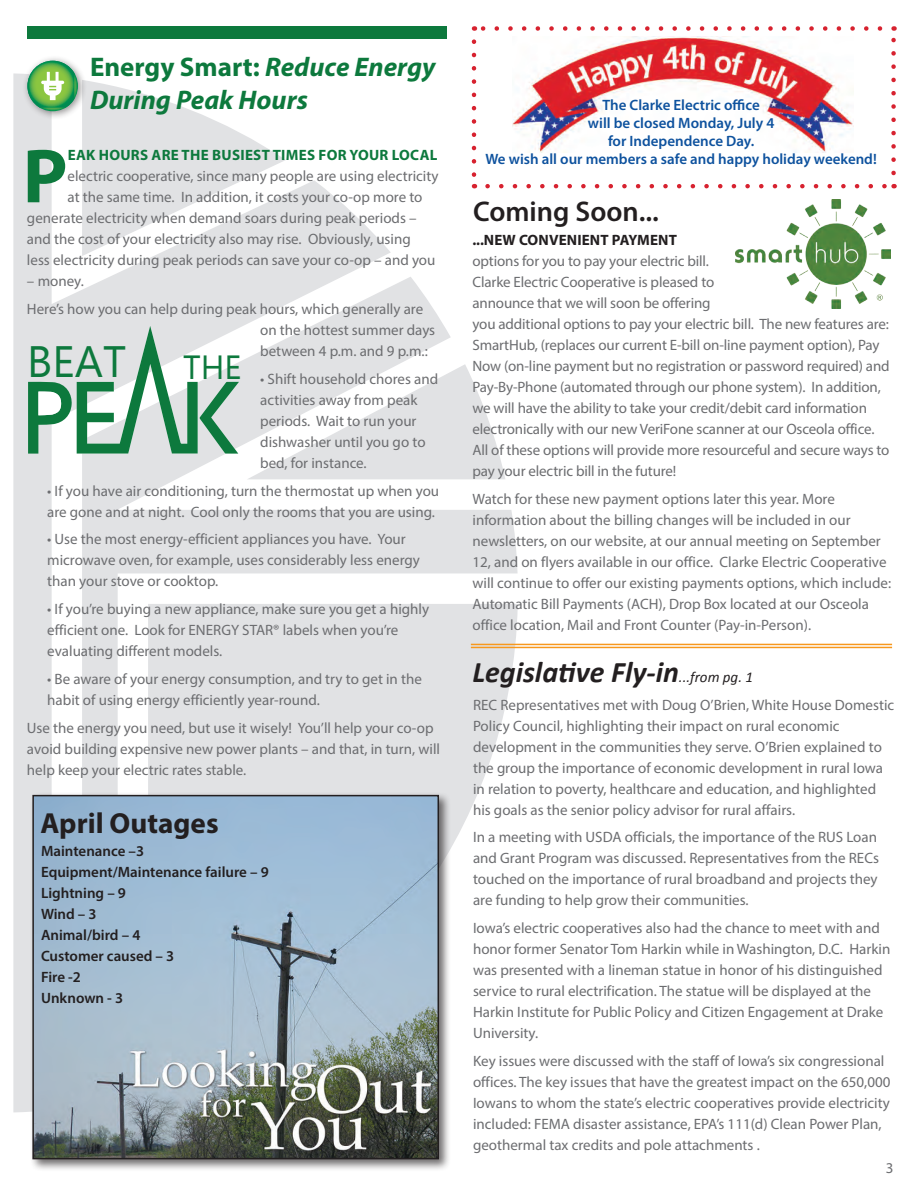
<style>
.page{position:relative;width:918px;height:1188px;background:#fff}
.page>*{position:absolute;margin:0;border:0;box-sizing:border-box;transform-origin:0 0}
.t1{font:700 77.25px "Myriad Pro";color:#0d793d}
.t2{font:43.8px "Segoe UI";color:#0d793d}
.t3{font:33.45px "Segoe UI";color:#0d793d}
.t4{font:italic 700 30px "Calibri";color:#231f20}
.t5{font:700 29.1px "Myriad Pro";color:#231f20}
.t6{font:600 28.5px "Myriad Pro";color:#231f20}
.t7{font:italic 700 27px/33px "Myriad Pro";color:#0d793d}
.t8{font:15px/21px "Myriad Pro";color:#6c6d70}
.t9{font:600 15px/18px "Myriad Pro";color:#0e529e;text-align:center}
.t10{font:600 15px/21px "Myriad Pro";color:#231f20}
.t11{font:700 15px "Myriad Pro";letter-spacing:.02em;color:#0d793d}
.t12{font:700 15px "Myriad Pro";letter-spacing:.01em;color:#231f20}
.s1{font-style:normal}
.s2{font-weight:400;font-size:15px}
</style>
<div class="page">
<svg style="left:13px;top:73px;width:378px;height:1039px;fill:#e1e2e4"></svg>
<svg style="left:82px;top:80px;width:204px;height:176px"></svg>
<svg style="left:82px;top:277px;width:436px;height:569px;fill:#e1e2e4"></svg>
<div style="left:29px;top:792px;width:423px;height:380px;background:#231f20;opacity:.65"></div>
<img style="left:35px;top:798px;width:401px;height:358px">
<div style="left:32px;top:795px;width:407px;height:364px;border:2px solid #231f20"></div>
<div style="left:27px;top:27px;width:419px;height:12px;background:#0d793d"></div>
<div style="left:22px;top:55px;width:65px;height:66px;background:#231f20;opacity:.5"></div>
<svg style="left:27px;top:61px;width:51px;height:50px"></svg>
<svg style="left:27px;top:61px;width:47px;height:47px"></svg>
<svg style="left:28px;top:326px;width:211px;height:128px"></svg>
<img style="left:736px;top:199px;width:155px;height:109px">
<hr style="left:471px;top:644px;width:421px;height:1px;background:#f7981d">
<hr style="left:471px;top:647px;width:421px;height:1px;background:#f7981d">
<img style="left:512px;top:36px;width:341px;height:117px">
<svg style="left:488px;top:184px;width:399px;height:4px"></svg>
<svg style="left:481px;top:26px;width:399px;height:5px"></svg>
<svg style="left:472px;top:42px;width:4px;height:146px"></svg>
<svg style="left:891px;top:26px;width:5px;height:147px"></svg>
<h3 class="t7" style="left:90px;top:49px;width:347px"><span class="s1">Energy Smart:</span> Reduce Energy<br>During Peak Hours</h3>
<h1 class="t1" style="left:23px;top:126px;width:46px">P</h1>
<p class="t11" style="left:68px;top:145px;width:371px">EAK HOURS ARE THE BUSIEST TIMES FOR YOUR LOCAL</p>
<p class="t8" style="left:68px;top:166px;width:373px">electric cooperative, since many people are using electricity</p>
<p class="t8" style="left:68px;top:187px;width:356px">at the same time. In addition, it costs your co-op more to</p>
<p class="t8" style="left:27px;top:208px;width:391px">generate electricity when demand soars during peak periods –</p>
<p class="t8" style="left:27px;top:229px;width:385px">and the cost of your electricity also may rise. Obviously, using</p>
<p class="t8" style="left:27px;top:250px;width:410px">less electricity during peak periods can save your co-op – and you</p>
<p class="t8" style="left:27px;top:267px;width:398px;line-height:27.8px">– money.<br>Here’s how you can help during peak hours, which generally are</p>
<p class="t8" style="left:260px;top:319px;width:177px">on the hottest summer days between 4 p.m. and 9 p.m.:</p>
<p class="t8" style="left:260px;top:368px;width:180px">• Shift household chores and activities away from peak periods. Wait to run your dishwasher until you go to bed, for instance.</p>
<p class="t8" style="left:47px;top:480px;width:393px">• If you have air conditioning, turn the thermostat up when you are gone and at night. Cool only the rooms that you are using.</p>
<p class="t8" style="left:47px;top:529px;width:374px">• Use the most energy-efficient appliances you have. Your microwave oven, for example, uses considerably less energy than your stove or cooktop.</p>
<p class="t8" style="left:47px;top:598px;width:383px">• If you’re buying a new appliance, make sure you get a highly efficient one. Look for ENERGY STAR® labels when you’re evaluating different models.</p>
<p class="t8" style="left:47px;top:668px;width:376px">• Be aware of your energy consumption, and try to get in the habit of using energy efficiently year-round.</p>
<p class="t8" style="left:27px;top:717px;width:415px">Use the energy you need, but use it wisely! You’ll help your co-op avoid building expensive new power plants – and that, in turn, will help keep your electric rates stable.</p>
<h2 class="t2" style="left:27px;top:331px;width:100px">BEAT</h2>
<h3 class="t3" style="left:183px;top:344px;width:60px">THE</h3>
<h3 class="t5" style="left:40px;top:804px;width:180px">April Outages</h3>
<p class="t10" style="left:41px;top:841px;width:229px">Maintenance –3<br>Equipment/Maintenance failure – 9<br>Lightning – 9<br>Wind – 3<br>Animal/bird – 4<br>Customer caused – 3<br>Fire -2<br>Unknown - 3</p>
<p class="t9" style="left:486px;top:96px;width:393px">The Clarke Electric office<br>will be closed Monday, July 4<br>for Independence Day.<br>We wish all our members a safe and happy holiday weekend!</p>
<h3 class="t6" style="left:473px;top:193px;width:187px">Coming Soon...</h3>
<p class="t12" style="left:472px;top:230px;width:206px">...NEW CONVENIENT PAYMENT</p>
<p class="t8" style="left:472px;top:250px;width:419px">options for you to pay your electric bill.<br>Clarke Electric Cooperative is pleased to<br>announce that we will soon be offering<br>you additional options to pay your electric bill. The new features are:<br>SmartHub, (replaces our current E-bill on-line payment option), Pay Now (on-line payment but no registration or password required) and Pay-By-Phone (automated through our phone system). In addition, we will have the ability to take your credit/debit card information electronically with our new VeriFone scanner at our Osceola office.<br>All of these options will provide more resourceful and secure ways to pay your electric bill in the future!</p>
<p class="t8" style="left:472px;top:488px;width:420px">Watch for these new payment options later this year. More information about the billing changes will be included in our newsletters, on our website, at our annual meeting on September 12, and on flyers available in our office. Clarke Electric Cooperative will continue to offer our existing payments options, which include:<br>Automatic Bill Payments (ACH), Drop Box located at our Osceola office location, Mail and Front Counter (Pay-in-Person).</p>
<h3 class="t4" style="left:472px;top:653px;width:282px">Legislative Fly-in<span class="s2">...from pg. 1</span></h3>
<p class="t8" style="left:473px;top:694px;width:423px">REC Representatives met with Doug O’Brien, White House Domestic Policy Council, highlighting their impact on rural economic development in the communities they serve. O’Brien explained to the group the importance of economic development in rural Iowa in relation to poverty, healthcare and education, and highlighted his goals as the senior policy advisor for rural affairs.</p>
<p class="t8" style="left:473px;top:827px;width:407px">In a meeting with USDA officials, the importance of the RUS Loan and Grant Program was discussed. Representatives from the RECs touched on the importance of rural broadband and projects they are funding to help grow their communities.</p>
<p class="t8" style="left:473px;top:917px;width:419px">Iowa’s electric cooperatives also had the chance to meet with and honor former Senator Tom Harkin while in Washington, D.C. Harkin was presented with a lineman statue in honor of his distinguished service to rural electrification. The statue will be displayed at the Harkin Institute for Public Policy and Citizen Engagement at Drake University.</p>
<p class="t8" style="left:473px;top:1050px;width:419px">Key issues were discussed with the staff of Iowa’s six congressional offices. The key issues that have the greatest impact on the 650,000<br>Iowans to whom the state’s electric cooperatives provide electricity included: FEMA disaster assistance, EPA’s 111(d) Clean Power Plan, geothermal tax credits and pole attachments .</p>
<p class="t8" style="left:886px;top:1157px;width:9px">3</p>
</div>
